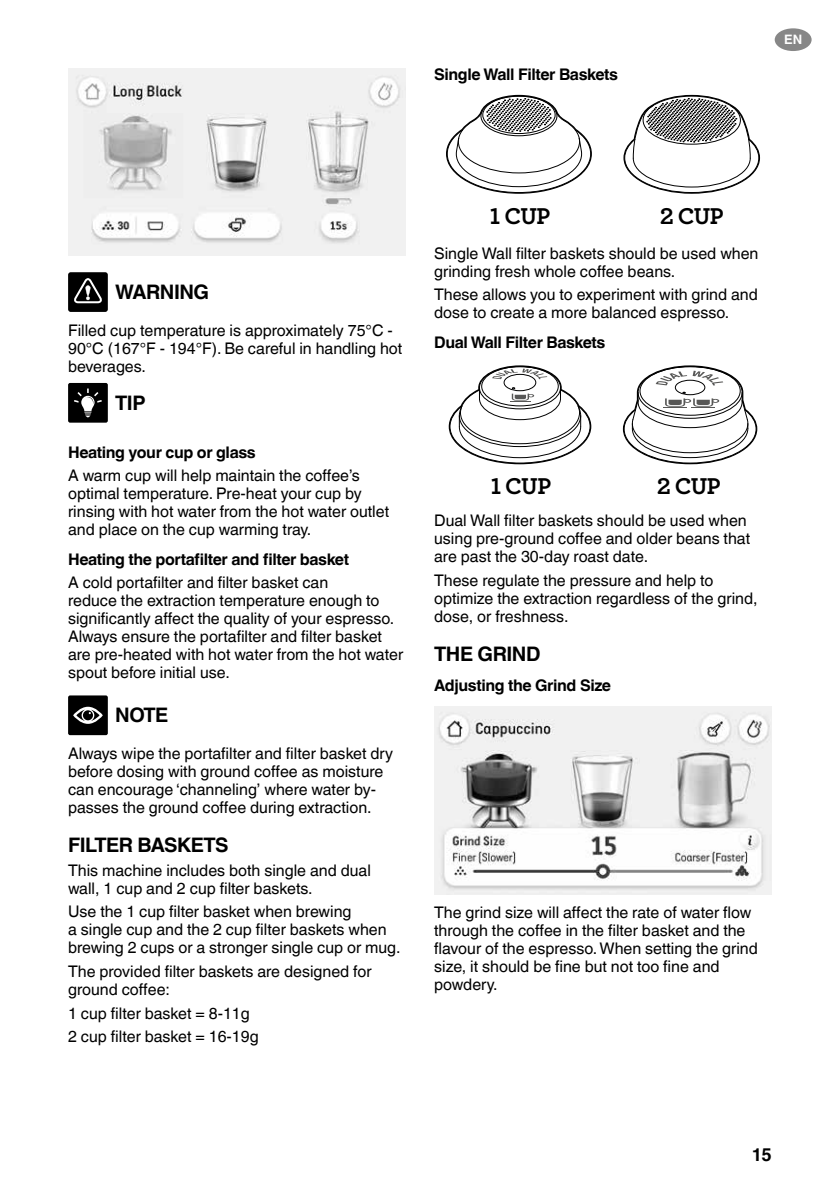
<style>
.page{position:relative;width:840px;height:1191px;background:#fff}
.page>*{position:absolute;margin:0;border:0;box-sizing:border-box;transform-origin:0 0}
.t1{font:24px "Archer Bold LF";letter-spacing:-.03em;color:#000}
.t2{font:700 20px "Helvetica World";letter-spacing:-.025em;color:#000}
.t3{font:700 18px "Helvetica World";color:#000}
.t4{font:16px/18px "Helvetica World";color:#000}
.t5{font:700 16px "Helvetica World";letter-spacing:-.025em;color:#000}
.t6{font:700 13px "Helvetica World";color:#fff}
</style>
<div class="page">
<div style="left:774px;top:28px;width:37px;height:23px;background:#878787;border-radius:50%"></div>
<img style="left:68px;top:68px;width:337px;height:187px">
<div style="left:68px;top:272px;width:40px;height:40px;background:#000;border-radius:3px"></div>
<svg style="left:74px;top:278px;width:28px;height:25px"></svg>
<div style="left:68px;top:383px;width:40px;height:40px;background:#000;border-radius:2px"></div>
<svg style="left:74px;top:388px;width:28px;height:29px"></svg>
<div style="left:68px;top:695px;width:40px;height:40px;background:#000;border-radius:2px"></div>
<svg style="left:73px;top:706px;width:30px;height:18px"></svg>
<svg style="left:623px;top:95px;width:136px;height:99px"></svg>
<svg style="left:446px;top:95px;width:145px;height:99px"></svg>
<svg style="left:448px;top:365px;width:143px;height:99px"></svg>
<svg style="left:622px;top:365px;width:134px;height:99px"></svg>
<img style="left:434px;top:706px;width:337px;height:188px">
<p class="t5" style="left:434px;top:65px;width:185px">Single Wall Filter Baskets</p>
<p class="t6" style="left:783px;top:32px;width:20px">EN</p>
<p class="t2" style="left:115px;top:281px;width:95px">WARNING</p>
<p class="t4" style="left:68px;top:321px;width:335px">Filled cup temperature is approximately 75°C -<br>90°C (167°F - 194°F). Be careful in handling hot beverages.</p>
<p class="t2" style="left:115px;top:391px;width:32px">TIP</p>
<p class="t5" style="left:68px;top:443px;width:189px">Heating your cup or glass</p>
<p class="t4" style="left:68px;top:467px;width:322px">A warm cup will help maintain the coffee’s optimal temperature. Pre-heat your cup by rinsing with hot water from the hot water outlet and place on the cup warming tray.</p>
<p class="t5" style="left:68px;top:550px;width:282px">Heating the portafilter and filter basket</p>
<p class="t4" style="left:68px;top:574px;width:336px">A cold portafilter and filter basket can<br>reduce the extraction temperature enough to significantly affect the quality of your espresso.<br>Always ensure the portafilter and filter basket are pre-heated with hot water from the hot water spout before initial use.</p>
<p class="t2" style="left:115px;top:704px;width:55px">NOTE</p>
<p class="t4" style="left:68px;top:744px;width:326px">Always wipe the portafilter and filter basket dry before dosing with ground coffee as moisture can encourage ‘channeling’ where water by&shy;passes the ground coffee during extraction.</p>
<p class="t2" style="left:68px;top:833px;width:162px">FILTER BASKETS</p>
<p class="t4" style="left:68px;top:861px;width:304px">This machine includes both single and dual wall, 1 cup and 2 cup filter baskets.</p>
<p class="t4" style="left:68px;top:902px;width:334px">Use the 1 cup filter basket when brewing<br>a single cup and the 2 cup filter baskets when brewing 2 cups or a stronger single cup or mug.</p>
<p class="t4" style="left:68px;top:962px;width:305px">The provided filter baskets are designed for ground coffee:</p>
<p class="t4" style="left:68px;top:1001px;width:192px;line-height:23.6px">1 cup filter basket = 8-11g<br>2 cup filter basket = 16-19g</p>
<h1 class="t1" style="left:489px;top:201px;width:62px">1 CUP</h1>
<h1 class="t1" style="left:659px;top:201px;width:66px">2 CUP</h1>
<p class="t4" style="left:434px;top:244px;width:325px">Single Wall filter baskets should be used when grinding fresh whole coffee beans.</p>
<p class="t4" style="left:434px;top:286px;width:325px">These allows you to experiment with grind and dose to create a more balanced espresso.</p>
<p class="t5" style="left:434px;top:333px;width:173px">Dual Wall Filter Baskets</p>
<h1 class="t1" style="left:490px;top:471px;width:62px">1 CUP</h1>
<h1 class="t1" style="left:656px;top:471px;width:66px">2 CUP</h1>
<p class="t4" style="left:434px;top:512px;width:317px">Dual Wall filter baskets should be used when using pre-ground coffee and older beans that are past the 30-day roast date.</p>
<p class="t4" style="left:434px;top:571px;width:325px">These regulate the pressure and help to optimize the extraction regardless of the grind, dose, or freshness.</p>
<p class="t2" style="left:434px;top:642px;width:108px">THE GRIND</p>
<p class="t5" style="left:434px;top:675px;width:178px">Adjusting the Grind Size</p>
<p class="t4" style="left:434px;top:904px;width:325px">The grind size will affect the rate of water flow through the coffee in the filter basket and the flavour of the espresso. When setting the grind size, it should be fine but not too fine and powdery.</p>
<p class="t3" style="left:751px;top:1143px;width:21px">15</p>
</div>
